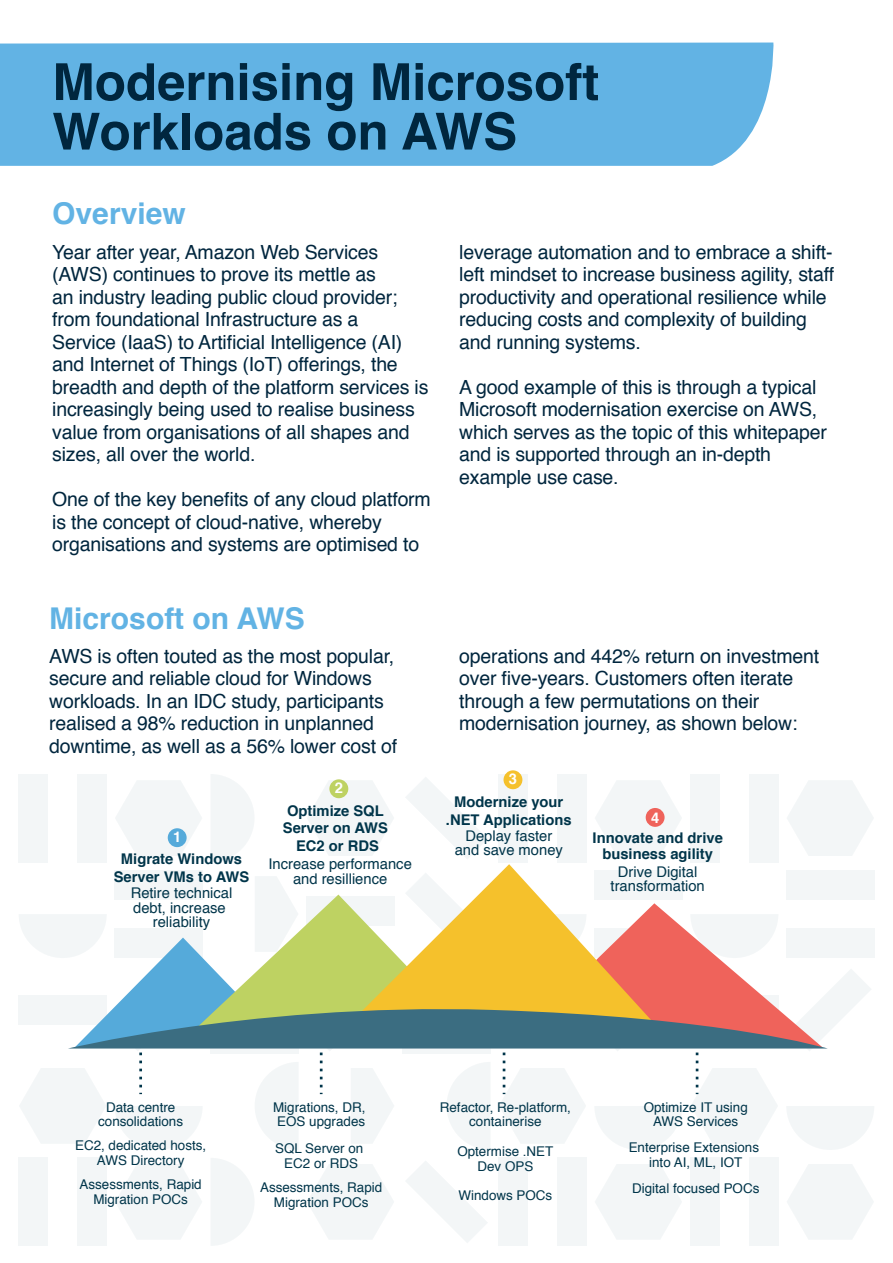
<style>
.page{position:relative;width:893px;height:1263px;background:#fff}
.page>*{position:absolute;margin:0;border:0;box-sizing:border-box;transform-origin:0 0}
.t1{font:700 51px/49.5px "Helvetica";color:#00263e}
.t2{font:700 30px "Helvetica";color:#62b3e4}
.t3{font:19.5px/22.5px "Helvetica";letter-spacing:-.01em;color:#00263e}
.t4{font:14.7px/14.7px "Helvetica";color:#00354a;text-align:center}
.t5{font:700 14.7px/17.7px "Helvetica";color:#00354a;text-align:center}
.t6{font:700 14.7px "Helvetica";color:#fff}
.t7{font:13.35px/14.7px "Helvetica";color:#00354a;text-align:center}
</style>
<div class="page">
<svg style="left:307px;top:780px;width:87px;height:76px"></svg>
<svg style="left:116px;top:781px;width:86px;height:75px"></svg>
<div style="left:115px;top:870px;width:88px;height:29px;background:#f3f6f7"></div>
<div style="left:19px;top:774px;width:29px;height:88px;background:#f3f6f7"></div>
<div style="left:77px;top:774px;width:30px;height:88px;background:#f3f6f7"></div>
<svg style="left:211px;top:774px;width:43px;height:88px"></svg>
<svg style="left:595px;top:781px;width:86px;height:75px"></svg>
<svg style="left:406px;top:777px;width:81px;height:82px"></svg>
<div style="left:498px;top:774px;width:30px;height:88px;background:#f3f6f7"></div>
<div style="left:557px;top:774px;width:29px;height:88px;background:#f3f6f7"></div>
<svg style="left:307px;top:1164px;width:87px;height:75px"></svg>
<svg style="left:116px;top:1164px;width:86px;height:75px"></svg>
<div style="left:19px;top:1158px;width:29px;height:88px;background:#f3f6f7"></div>
<div style="left:77px;top:1158px;width:30px;height:88px;background:#f3f6f7"></div>
<svg style="left:211px;top:1158px;width:43px;height:88px"></svg>
<svg style="left:595px;top:1164px;width:87px;height:75px"></svg>
<svg style="left:406px;top:1161px;width:81px;height:82px"></svg>
<div style="left:498px;top:1158px;width:30px;height:88px;background:#f3f6f7"></div>
<div style="left:557px;top:1158px;width:29px;height:88px;background:#f3f6f7"></div>
<svg style="left:787px;top:781px;width:86px;height:75px"></svg>
<div style="left:786px;top:870px;width:88px;height:29px;background:#f3f6f7"></div>
<div style="left:690px;top:774px;width:30px;height:88px;background:#f3f6f7"></div>
<div style="left:749px;top:774px;width:29px;height:88px;background:#f3f6f7"></div>
<svg style="left:787px;top:1164px;width:86px;height:75px"></svg>
<div style="left:690px;top:1158px;width:30px;height:88px;background:#f3f6f7"></div>
<div style="left:749px;top:1158px;width:29px;height:88px;background:#f3f6f7"></div>
<div style="left:0;top:43px;width:774px;height:123px;background:#62b3e4"></div>
<div style="left:168px;top:828px;width:19px;height:19px;background:#55aada;border-radius:50%"></div>
<div style="left:329px;top:779px;width:19px;height:19px;background:#bed262;border-radius:50%"></div>
<div style="left:503px;top:770px;width:19px;height:19px;background:#f5c12c;border-radius:50%"></div>
<div style="left:646px;top:808px;width:19px;height:19px;background:#ef635b;border-radius:50%"></div>
<svg style="left:19px;top:872px;width:855px;height:278px"></svg>
<h1 class="t1" style="left:52px;top:58px;width:548px">Modernising Microsoft<br>Workloads on AWS</h1>
<h2 class="t2" style="left:52px;top:189px;width:135px">Overview</h2>
<p class="t3" style="left:52px;top:241px;width:378px">Year after year, Amazon Web Services (AWS) continues to prove its mettle as<br>an industry leading public cloud provider; from foundational Infrastructure as a<br>Service (IaaS) to Artificial Intelligence (AI) and Internet of Things (IoT) offerings, the breadth and depth of the platform services is increasingly being used to realise business value from organisations of all shapes and sizes, all over the world.</p>
<p class="t3" style="left:52px;top:489px;width:380px">One of the key benefits of any cloud platform is the concept of cloud-native, whereby organisations and systems are optimised to</p>
<p class="t3" style="left:459px;top:241px;width:376px">leverage automation and to embrace a shift&shy;left mindset to increase business agility, staff productivity and operational resilience while reducing costs and complexity of building and running systems.</p>
<p class="t3" style="left:459px;top:376px;width:369px">A good example of this is through a typical Microsoft modernisation exercise on AWS, which serves as the topic of this whitepaper and is supported through an in-depth example use case.</p>
<h2 class="t2" style="left:49px;top:594px;width:257px">Microsoft on AWS</h2>
<p class="t3" style="left:49px;top:645px;width:349px">AWS is often touted as the most popular, secure and reliable cloud for Windows workloads. In an IDC study, participants realised a 98% reduction in unplanned downtime, as well as a 56% lower cost of</p>
<p class="t6" style="left:173px;top:825px;width:10px">1</p>
<p class="t5" style="left:114px;top:850px;width:137px">Migrate Windows<br>Server VMs to AWS</p>
<p class="t4" style="left:131px;top:886px;width:103px">Retire technical debt, increase reliability</p>
<p class="t6" style="left:335px;top:776px;width:10px">2</p>
<p class="t5" style="left:283px;top:802px;width:107px">Optimize SQL<br>Server on AWS<br>EC2 or RDS</p>
<p class="t4" style="left:268px;top:857px;width:145px">Increase performance and resillience</p>
<p class="t3" style="left:459px;top:645px;width:361px">operations and 442% return on investment over five-years. Customers often iterate through a few permutations on their modernisation journey, as shown below:</p>
<p class="t6" style="left:509px;top:767px;width:10px">3</p>
<p class="t5" style="left:446px;top:793px;width:127px">Modernize your .NET Applications</p>
<p class="t4" style="left:455px;top:828px;width:110px">Deplay faster and save money</p>
<p class="t5" style="left:593px;top:830px;width:132px;line-height:16px">Innovate and drive business agility</p>
<p class="t4" style="left:611px;top:865px;width:96px">Drive Digital transformation</p>
<p class="t6" style="left:651px;top:806px;width:10px">4</p>
<p class="t7" style="left:98px;top:1100px;width:86px">Data centre consolidations</p>
<p class="t7" style="left:75px;top:1139px;width:133px">EC2, dedicated hosts,<br>AWS Directory</p>
<p class="t7" style="left:80px;top:1178px;width:124px">Assessments, Rapid<br>Migration POCs</p>
<p class="t7" style="left:273px;top:1100px;width:94px">Migrations, DR,<br>EOS upgrades</p>
<p class="t7" style="left:275px;top:1141px;width:90px">SQL Server on<br>EC2 or RDS</p>
<p class="t7" style="left:260px;top:1180px;width:124px">Assessments, Rapid<br>Migration POCs</p>
<p class="t7" style="left:440px;top:1100px;width:133px">Refactor, Re-platform, containerise</p>
<p class="t7" style="left:457px;top:1144px;width:98px">Optermise .NET<br>Dev OPS</p>
<p class="t7" style="left:458px;top:1188px;width:95px">Windows POCs</p>
<p class="t7" style="left:644px;top:1100px;width:106px">Optimize IT using<br>AWS Services</p>
<p class="t7" style="left:629px;top:1140px;width:132px">Enterprise Extensions into AI, ML, IOT</p>
<p class="t7" style="left:632px;top:1182px;width:129px">Digital focused POCs</p>
</div>
